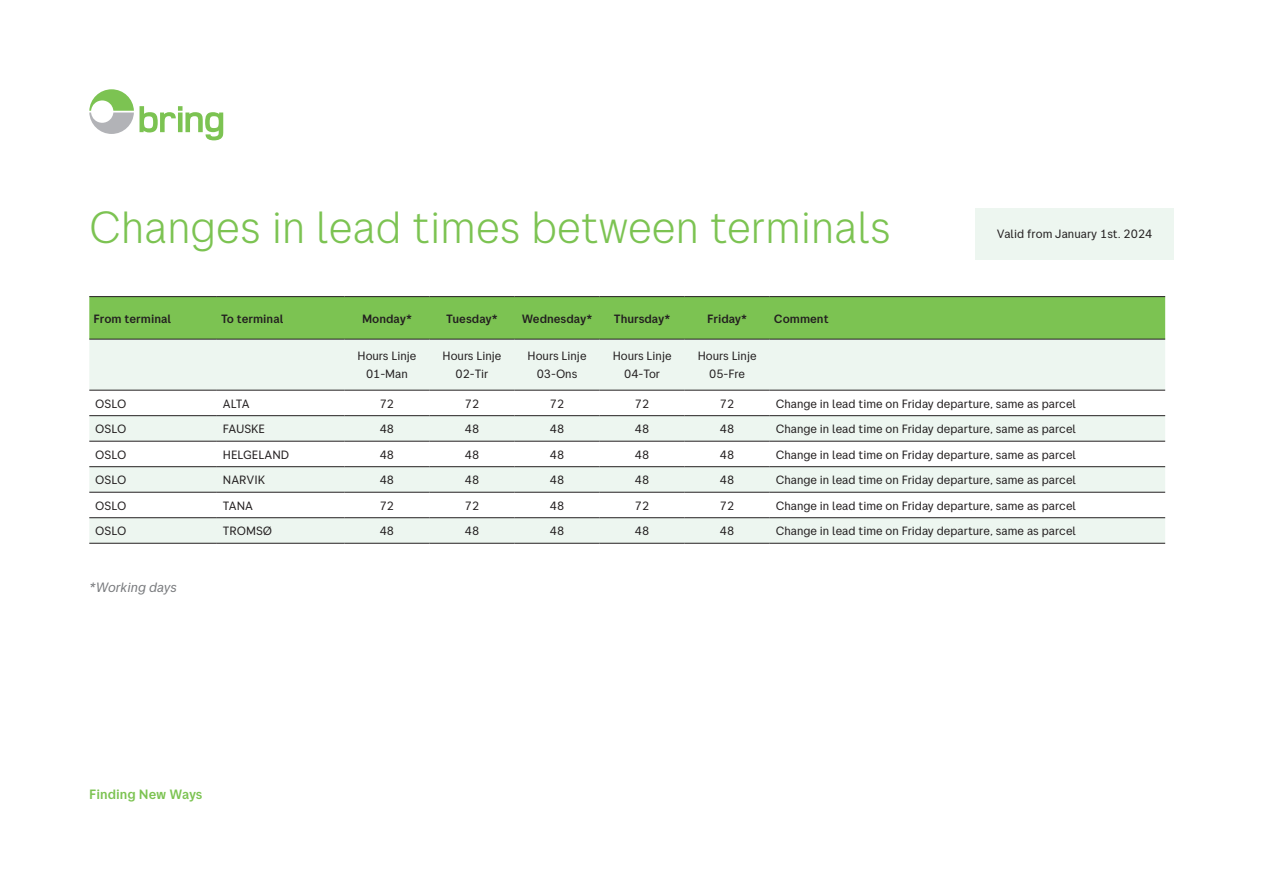
<style>
.page{position:relative;width:1263px;height:893px;background:#fff}
.page>*{position:absolute;margin:0;border:0;box-sizing:border-box;transform-origin:0 0}
.t1{font:300 45px "Posten Sans";color:#7cc352}
.t2{font:500 13.5px "Posten Sans";color:#7cc352}
.t3{font:italic 13.5px "Posten Sans";color:#787a7d}
.t4{font:12px/18px "Posten Sans";color:#231f20;text-align:center}
.t5{font:500 12px "Posten Sans";color:#231f20}
</style>
<div class="page">
<div style="left:89px;top:297px;width:1076px;height:42px;background:#7cc352"></div>
<svg style="left:89px;top:340px;width:1076px;height:203px;fill:#edf6f0"></svg>
<hr style="left:89px;top:390px;width:128px;height:1px;background:#231f20">
<hr style="left:217px;top:390px;width:127px;height:1px;background:#231f20">
<hr style="left:344px;top:390px;width:85px;height:1px;background:#231f20">
<hr style="left:429px;top:390px;width:85px;height:1px;background:#231f20">
<hr style="left:514px;top:390px;width:86px;height:1px;background:#231f20">
<hr style="left:600px;top:390px;width:85px;height:1px;background:#231f20">
<hr style="left:685px;top:390px;width:85px;height:1px;background:#231f20">
<hr style="left:770px;top:390px;width:395px;height:1px;background:#231f20">
<hr style="left:89px;top:415px;width:128px;height:1px;background:#231f20">
<hr style="left:217px;top:415px;width:127px;height:1px;background:#231f20">
<hr style="left:344px;top:415px;width:85px;height:1px;background:#231f20">
<hr style="left:429px;top:415px;width:85px;height:1px;background:#231f20">
<hr style="left:514px;top:415px;width:86px;height:1px;background:#231f20">
<hr style="left:600px;top:415px;width:85px;height:1px;background:#231f20">
<hr style="left:685px;top:415px;width:85px;height:1px;background:#231f20">
<hr style="left:770px;top:415px;width:395px;height:1px;background:#231f20">
<hr style="left:89px;top:441px;width:128px;height:1px;background:#231f20">
<hr style="left:217px;top:441px;width:127px;height:1px;background:#231f20">
<hr style="left:344px;top:441px;width:85px;height:1px;background:#231f20">
<hr style="left:429px;top:441px;width:85px;height:1px;background:#231f20">
<hr style="left:514px;top:441px;width:86px;height:1px;background:#231f20">
<hr style="left:600px;top:441px;width:85px;height:1px;background:#231f20">
<hr style="left:685px;top:441px;width:85px;height:1px;background:#231f20">
<hr style="left:770px;top:441px;width:395px;height:1px;background:#231f20">
<hr style="left:89px;top:466px;width:128px;height:1px;background:#231f20">
<hr style="left:217px;top:466px;width:127px;height:1px;background:#231f20">
<hr style="left:344px;top:466px;width:85px;height:1px;background:#231f20">
<hr style="left:429px;top:466px;width:85px;height:1px;background:#231f20">
<hr style="left:514px;top:466px;width:86px;height:1px;background:#231f20">
<hr style="left:600px;top:466px;width:85px;height:1px;background:#231f20">
<hr style="left:685px;top:466px;width:85px;height:1px;background:#231f20">
<hr style="left:770px;top:466px;width:395px;height:1px;background:#231f20">
<hr style="left:89px;top:492px;width:128px;height:1px;background:#231f20">
<hr style="left:217px;top:492px;width:127px;height:1px;background:#231f20">
<hr style="left:344px;top:492px;width:85px;height:1px;background:#231f20">
<hr style="left:429px;top:492px;width:85px;height:1px;background:#231f20">
<hr style="left:514px;top:492px;width:86px;height:1px;background:#231f20">
<hr style="left:600px;top:492px;width:85px;height:1px;background:#231f20">
<hr style="left:685px;top:492px;width:85px;height:1px;background:#231f20">
<hr style="left:770px;top:492px;width:395px;height:1px;background:#231f20">
<hr style="left:89px;top:517px;width:128px;height:1px;background:#231f20">
<hr style="left:217px;top:517px;width:127px;height:1px;background:#231f20">
<hr style="left:344px;top:517px;width:85px;height:1px;background:#231f20">
<hr style="left:429px;top:517px;width:85px;height:1px;background:#231f20">
<hr style="left:514px;top:517px;width:86px;height:1px;background:#231f20">
<hr style="left:600px;top:517px;width:85px;height:1px;background:#231f20">
<hr style="left:685px;top:517px;width:85px;height:1px;background:#231f20">
<hr style="left:770px;top:517px;width:395px;height:1px;background:#231f20">
<hr style="left:89px;top:543px;width:128px;height:1px;background:#231f20">
<hr style="left:217px;top:543px;width:127px;height:1px;background:#231f20">
<hr style="left:344px;top:543px;width:85px;height:1px;background:#231f20">
<hr style="left:429px;top:543px;width:85px;height:1px;background:#231f20">
<hr style="left:514px;top:543px;width:86px;height:1px;background:#231f20">
<hr style="left:600px;top:543px;width:85px;height:1px;background:#231f20">
<hr style="left:685px;top:543px;width:85px;height:1px;background:#231f20">
<hr style="left:770px;top:543px;width:395px;height:1px;background:#231f20">
<hr style="left:89px;top:296px;width:128px;height:1px;background:#231f20">
<hr style="left:217px;top:296px;width:127px;height:1px;background:#231f20">
<hr style="left:344px;top:296px;width:85px;height:1px;background:#231f20">
<hr style="left:429px;top:296px;width:85px;height:1px;background:#231f20">
<hr style="left:514px;top:296px;width:86px;height:1px;background:#231f20">
<hr style="left:600px;top:296px;width:85px;height:1px;background:#231f20">
<hr style="left:685px;top:296px;width:85px;height:1px;background:#231f20">
<hr style="left:770px;top:296px;width:395px;height:1px;background:#231f20">
<hr style="left:89px;top:339px;width:128px;height:1px;background:#231f20">
<hr style="left:217px;top:339px;width:127px;height:1px;background:#231f20">
<hr style="left:344px;top:339px;width:85px;height:1px;background:#231f20">
<hr style="left:429px;top:339px;width:85px;height:1px;background:#231f20">
<hr style="left:514px;top:339px;width:86px;height:1px;background:#231f20">
<hr style="left:600px;top:339px;width:85px;height:1px;background:#231f20">
<hr style="left:685px;top:339px;width:85px;height:1px;background:#231f20">
<hr style="left:770px;top:339px;width:395px;height:1px;background:#231f20">
<svg style="left:140px;top:106px;width:83px;height:34px"></svg>
<svg style="left:89px;top:89px;width:45px;height:45px"></svg>
<div style="left:975px;top:208px;width:199px;height:52px;background:#edf6f0"></div>
<p class="t1" style="left:89px;top:200px;width:803px">Changes in lead times between terminals</p>
<p class="t4" style="left:997px;top:225px;width:157px">Valid from January 1st. 2024</p>
<p class="t5" style="left:94px;top:311px;width:79px">From terminal</p>
<p class="t5" style="left:221px;top:311px;width:64px">To terminal</p>
<p class="t5" style="left:362px;top:311px;width:51px">Monday*</p>
<p class="t5" style="left:446px;top:311px;width:53px">Tuesday*</p>
<p class="t5" style="left:522px;top:311px;width:72px">Wednesday*</p>
<p class="t5" style="left:614px;top:311px;width:58px">Thursday*</p>
<p class="t5" style="left:707px;top:311px;width:42px">Friday*</p>
<p class="t5" style="left:774px;top:311px;width:56px">Comment</p>
<p class="t4" style="left:357px;top:347px;width:60px">Hours Linje<br>01-Man</p>
<p class="t4" style="left:443px;top:347px;width:60px">Hours Linje<br>02-Tir</p>
<p class="t4" style="left:528px;top:347px;width:60px">Hours Linje<br>03-Ons</p>
<p class="t4" style="left:613px;top:347px;width:60px">Hours Linje<br>04-Tor</p>
<p class="t4" style="left:698px;top:347px;width:60px">Hours Linje<br>05-Fre</p>
<p class="t4" style="left:95px;top:394px;width:33px">OSLO</p>
<p class="t4" style="left:223px;top:394px;width:28px">ALTA</p>
<p class="t4" style="left:380px;top:394px;width:16px">72</p>
<p class="t4" style="left:465px;top:394px;width:16px">72</p>
<p class="t4" style="left:550px;top:394px;width:16px">72</p>
<p class="t4" style="left:635px;top:394px;width:16px">72</p>
<p class="t4" style="left:720px;top:394px;width:16px">72</p>
<p class="t4" style="left:776px;top:394px;width:302px">Change in lead time on Friday departure, same as parcel</p>
<p class="t4" style="left:95px;top:420px;width:33px">OSLO</p>
<p class="t4" style="left:223px;top:420px;width:44px">FAUSKE</p>
<p class="t4" style="left:380px;top:420px;width:16px">48</p>
<p class="t4" style="left:465px;top:420px;width:16px">48</p>
<p class="t4" style="left:550px;top:420px;width:16px">48</p>
<p class="t4" style="left:635px;top:420px;width:16px">48</p>
<p class="t4" style="left:720px;top:420px;width:16px">48</p>
<p class="t4" style="left:776px;top:420px;width:302px">Change in lead time on Friday departure, same as parcel</p>
<p class="t4" style="left:95px;top:445px;width:33px">OSLO</p>
<p class="t4" style="left:223px;top:445px;width:68px">HELGELAND</p>
<p class="t4" style="left:380px;top:445px;width:16px">48</p>
<p class="t4" style="left:465px;top:445px;width:16px">48</p>
<p class="t4" style="left:550px;top:445px;width:16px">48</p>
<p class="t4" style="left:635px;top:445px;width:16px">48</p>
<p class="t4" style="left:720px;top:445px;width:16px">48</p>
<p class="t4" style="left:776px;top:445px;width:302px">Change in lead time on Friday departure, same as parcel</p>
<p class="t4" style="left:95px;top:471px;width:33px">OSLO</p>
<p class="t4" style="left:223px;top:471px;width:44px">NARVIK</p>
<p class="t4" style="left:380px;top:471px;width:16px">48</p>
<p class="t4" style="left:465px;top:471px;width:16px">48</p>
<p class="t4" style="left:550px;top:471px;width:16px">48</p>
<p class="t4" style="left:635px;top:471px;width:16px">48</p>
<p class="t4" style="left:720px;top:471px;width:16px">48</p>
<p class="t4" style="left:776px;top:471px;width:302px">Change in lead time on Friday departure, same as parcel</p>
<p class="t4" style="left:95px;top:496px;width:33px">OSLO</p>
<p class="t4" style="left:223px;top:496px;width:32px">TANA</p>
<p class="t4" style="left:380px;top:496px;width:16px">72</p>
<p class="t4" style="left:465px;top:496px;width:16px">72</p>
<p class="t4" style="left:550px;top:496px;width:16px">48</p>
<p class="t4" style="left:635px;top:496px;width:16px">72</p>
<p class="t4" style="left:720px;top:496px;width:16px">72</p>
<p class="t4" style="left:776px;top:496px;width:302px">Change in lead time on Friday departure, same as parcel</p>
<p class="t4" style="left:95px;top:522px;width:33px">OSLO</p>
<p class="t4" style="left:223px;top:522px;width:51px">TROMSØ</p>
<p class="t4" style="left:380px;top:522px;width:16px">48</p>
<p class="t4" style="left:465px;top:522px;width:16px">48</p>
<p class="t4" style="left:550px;top:522px;width:16px">48</p>
<p class="t4" style="left:635px;top:522px;width:16px">48</p>
<p class="t4" style="left:720px;top:522px;width:16px">48</p>
<p class="t4" style="left:776px;top:522px;width:302px">Change in lead time on Friday departure, same as parcel</p>
<p class="t3" style="left:89px;top:580px;width:89px">*Working days</p>
<p class="t2" style="left:89px;top:787px;width:115px">Finding New Ways</p>
</div>
